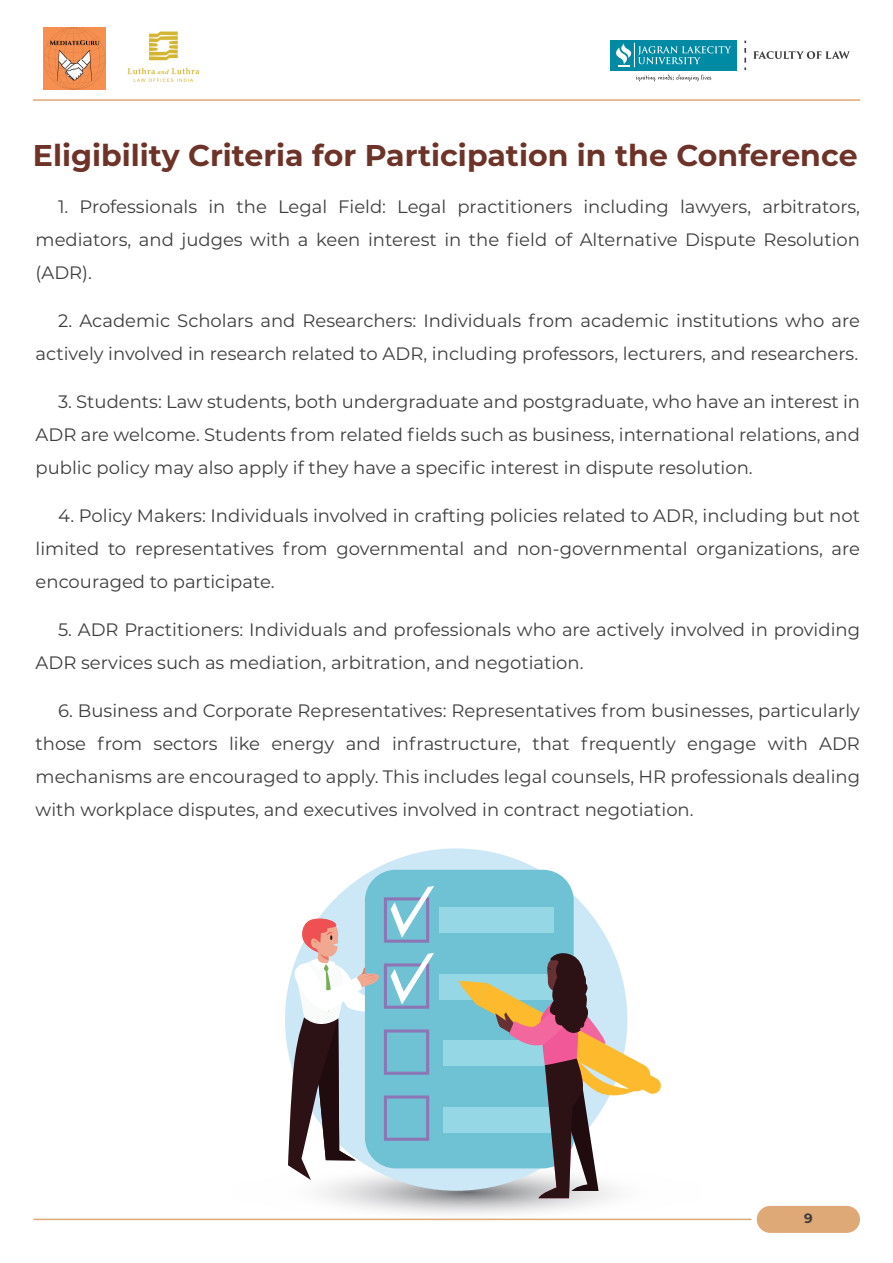
<style>
.page{position:relative;width:893px;height:1263px;background:#fff}
.page>*{position:absolute;margin:0;border:0;box-sizing:border-box;transform-origin:0 0}
.t1{font:700 30px "Montserrat";color:#6d3328}
.t2{font:18px/33px "Montserrat";color:#3e3e3f;text-align:justify}
.t3{font:700 13.5px "Montserrat";color:#3e3e3f}
</style>
<div class="page">
<img style="left:44px;top:28px;width:61px;height:61px">
<img style="left:127px;top:31px;width:73px;height:51px">
<svg style="left:636px;top:74px;width:75px;height:7px"></svg>
<div style="left:611px;top:40px;width:126px;height:30px;background:#008aa4"></div>
<svg style="left:616px;top:43px;width:115px;height:24px"></svg>
<svg style="left:753px;top:51px;width:97px;height:8px"></svg>
<svg style="left:744px;top:41px;width:2px;height:29px"></svg>
<div style="left:757px;top:1206px;width:103px;height:27px;background:#dfa877;border-radius:14px"></div>
<hr style="left:33px;top:1218px;width:718px;height:2px;background:#dfa877">
<hr style="left:33px;top:99px;width:827px;height:2px;background:#dfa877">
<svg style="left:227px;top:1164px;width:481px;height:55px"></svg>
<div style="left:285px;top:848px;width:342px;height:343px;background:#cce8f7;border-radius:50%"></div>
<div style="left:365px;top:870px;width:209px;height:298px;background:#6ec2d3;border-radius:31px"></div>
<div style="left:439px;top:907px;width:115px;height:25px;background:#96d7e5"></div>
<div style="left:439px;top:974px;width:115px;height:25px;background:#96d7e5"></div>
<div style="left:443px;top:1040px;width:115px;height:26px;background:#96d7e5"></div>
<div style="left:443px;top:1107px;width:115px;height:26px;background:#96d7e5"></div>
<svg style="left:288px;top:886px;width:146px;height:294px"></svg>
<svg style="left:458px;top:952px;width:204px;height:246px"></svg>
<h1 class="t1" style="left:33px;top:134px;width:826px">Eligibility Criteria for Participation in the Conference</h1>
<p class="t2" style="left:36px;top:190px;width:826px;text-indent:22px">1. Professionals in the Legal Field: Legal practitioners including lawyers, arbitrators, mediators, and judges with a keen interest in the field of Alternative Dispute Resolution (ADR).</p>
<p class="t2" style="left:36px;top:304px;width:826px;text-align:right">2. Academic Scholars and Researchers: Individuals from academic institutions who are actively involved in research related to ADR, including professors, lecturers, and researchers.</p>
<p class="t2" style="left:36px;top:385px;width:826px;text-indent:22px">3. Students: Law students, both undergraduate and postgraduate, who have an interest in ADR are welcome. Students from related fields such as business, international relations, and public policy may also apply if they have a specific interest in dispute resolution.</p>
<p class="t2" style="left:36px;top:499px;width:826px;text-indent:22px">4. Policy Makers: Individuals involved in crafting policies related to ADR, including but not limited to representatives from governmental and non-governmental organizations, are encouraged to participate.</p>
<p class="t2" style="left:36px;top:613px;width:826px;text-indent:22px">5. ADR Practitioners: Individuals and professionals who are actively involved in providing<br>ADR services such as mediation, arbitration, and negotiation.</p>
<p class="t2" style="left:36px;top:694px;width:826px;text-indent:22px">6. Business and Corporate Representatives: Representatives from businesses, particularly those from sectors like energy and infrastructure, that frequently engage with ADR mechanisms are encouraged to apply. This includes legal counsels, HR professionals dealing with workplace disputes, and executives involved in contract negotiation.</p>
<p class="t3" style="left:804px;top:1209px;width:10px">9</p>
</div>
